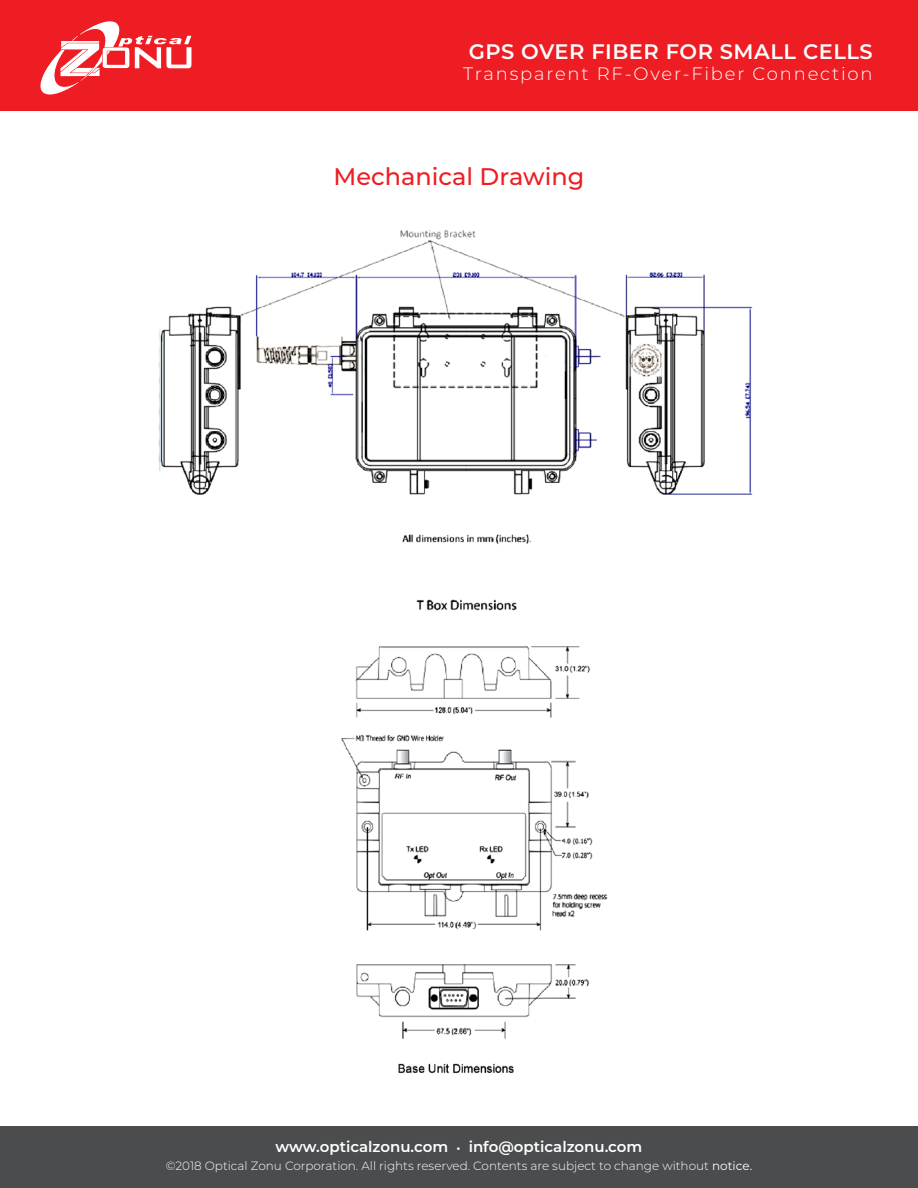
<style>
.page{position:relative;width:918px;height:1188px;background:#fff}
.page>*{position:absolute;margin:0;border:0;box-sizing:border-box;transform-origin:0 0}
.t1{font:500 24px "Montserrat";color:#ee1d23}
.t2{font:600 21px "Montserrat";letter-spacing:.025em;color:#fff}
.t3{font:300 18px "Montserrat";letter-spacing:.1em;color:#fff}
.t4{font:600 15px "Montserrat";color:#fff}
.t5{font:300 12px "Montserrat";color:#fff}
.s1{font-size:12px}
.s2{font-weight:400}
</style>
<div class="page">
<div style="left:0;top:0;width:918px;height:111px;background:#ee1d23"></div>
<div style="left:0;top:1126px;width:918px;height:62px;background:#4b4c4d"></div>
<svg style="left:40px;top:21px;width:151px;height:74px"></svg>
<img style="left:341px;top:646px;width:267px;height:428px">
<img style="left:158px;top:230px;width:595px;height:381px">
<h2 class="t2" style="left:469px;top:36px;width:405px">GPS OVER FIBER FOR SMALL CELLS</h2>
<h3 class="t3" style="left:463px;top:62px;width:411px">Transparent RF-Over-Fiber Connection</h3>
<h1 class="t1" style="left:334px;top:160px;width:252px">Mechanical Drawing</h1>
<p class="t4" style="left:276px;top:1136px;width:368px">www.opticalzonu.com <span class="s1">•</span> info@opticalzonu.com</p>
<p class="t5" style="left:166px;top:1158px;width:588px">©2018 Optical Zonu Corporation. All rights reserved. Contents are subject to change without <span class="s2">notice.</span></p>
</div>
